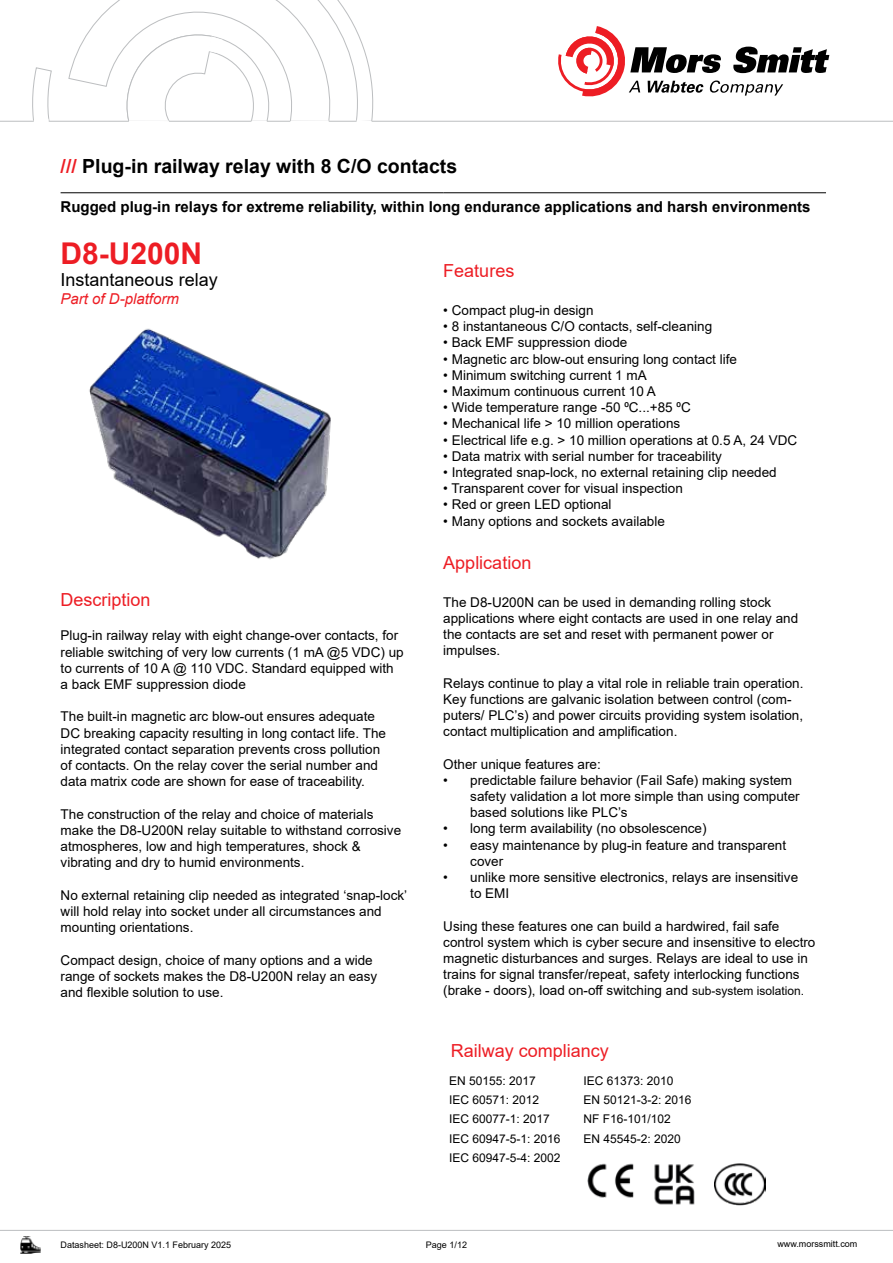
<style>
.page{position:relative;width:893px;height:1263px;background:#fff}
.page>*{position:absolute;margin:0;border:0;box-sizing:border-box;transform-origin:0 0}
.t1{font:700 30px "Arial";color:#ed1d24}
.t2{font:700 19.5px "Arial";color:#000}
.t3{font:18px "Arial";color:#ed1d24}
.t4{font:18px "Arial";color:#000}
.t5{font:700 15px "Arial";color:#000}
.t6{font:italic 15px "Arial";color:#ed1d24}
.t7{font:13.5px/16.2px "Arial";color:#000}
.t8{font:12px "Arial";color:#000}
.t9{font:9px "Arial";color:#000}
.s1{color:#ed1d24}
.s2{font-size:12px}
</style>
<div class="page">
<svg style="left:33px;top:5px;width:356px;height:116px"></svg>
<svg style="left:34px;top:119px;width:15px;height:3px"></svg>
<svg style="left:356px;top:120px;width:16px;height:2px"></svg>
<svg style="left:68px;top:1px;width:274px;height:121px"></svg>
<svg style="left:558px;top:26px;width:271px;height:70px"></svg>
<img style="left:20px;top:1237px;width:21px;height:16px">
<hr style="left:61px;top:192px;width:382px;height:1px;background:#000">
<hr style="left:443px;top:192px;width:383px;height:1px;background:#000">
<img style="left:714px;top:1163px;width:51px;height:42px">
<img style="left:587px;top:1163px;width:47px;height:35px">
<img style="left:654px;top:1164px;width:41px;height:41px">
<img style="left:89px;top:328px;width:242px;height:231px">
<h2 class="t2" style="left:61px;top:152px;width:398px"><span class="s1">///</span> Plug-in railway relay with 8 C/O contacts</h2>
<p class="t5" style="left:61px;top:196px;width:751px">Rugged plug-in relays for extreme reliability, within long endurance applications and harsh environments</p>
<h1 class="t1" style="left:61px;top:233px;width:143px">D8-U200N</h1>
<h3 class="t4" style="left:61px;top:267px;width:159px">Instantaneous relay</h3>
<p class="t6" style="left:61px;top:289px;width:120px">Part of D-platform</p>
<h3 class="t3" style="left:443px;top:258px;width:73px">Features</h3>
<p class="t7" style="left:443px;top:302px;width:152px">• Compact plug-in design</p>
<p class="t7" style="left:443px;top:318px;width:270px">• 8 instantaneous C/O contacts, self-cleaning</p>
<p class="t7" style="left:443px;top:334px;width:186px">• Back EMF suppression diode</p>
<p class="t7" style="left:443px;top:351px;width:295px">• Magnetic arc blow-out ensuring long contact life</p>
<p class="t7" style="left:443px;top:367px;width:205px">• Minimum switching current 1 mA</p>
<p class="t7" style="left:443px;top:383px;width:214px">• Maximum continuous current 10 A</p>
<p class="t7" style="left:443px;top:399px;width:249px">• Wide temperature range -50 ⁰C...+85 ⁰C</p>
<p class="t7" style="left:443px;top:415px;width:238px">• Mechanical life &gt; 10 million operations</p>
<p class="t7" style="left:443px;top:432px;width:356px">• Electrical life e.g. &gt; 10 million operations at 0.5 A, 24 VDC</p>
<p class="t7" style="left:443px;top:448px;width:280px">• Data matrix with serial number for traceability</p>
<p class="t7" style="left:443px;top:464px;width:335px">• Integrated snap-lock, no external retaining clip needed</p>
<p class="t7" style="left:443px;top:480px;width:241px">• Transparent cover for visual inspection</p>
<p class="t7" style="left:443px;top:496px;width:170px">• Red or green LED optional</p>
<p class="t7" style="left:443px;top:513px;width:223px">• Many options and sockets available</p>
<h3 class="t3" style="left:443px;top:550px;width:90px">Application</h3>
<p class="t7" style="left:443px;top:594px;width:356px">The D8-U200N can be used in demanding rolling stock applications where eight contacts are used in one relay and the contacts are set and reset with permanent power or impulses.</p>
<p class="t7" style="left:443px;top:675px;width:362px">Relays continue to play a vital role in reliable train operation.<br>Key functions are galvanic isolation between control (com&shy;puters/ PLC’s) and power circuits providing system isolation, contact multiplication and amplification.</p>
<p class="t7" style="left:443px;top:756px;width:159px">Other unique features are:</p>
<p class="t7" style="left:470px;top:772px;width:331px;text-indent:-27px">• predictable failure behavior (Fail Safe) making system safety validation a lot more simple than using computer based solutions like PLC’s</p>
<p class="t7" style="left:443px;top:820px;width:265px">• long term availability (no obsolescence)</p>
<p class="t7" style="left:470px;top:837px;width:317px;text-indent:-27px">• easy maintenance by plug-in feature and transparent cover</p>
<p class="t7" style="left:470px;top:869px;width:329px;text-indent:-27px">• unlike more sensitive electronics, relays are insensitive to EMI</p>
<p class="t7" style="left:443px;top:918px;width:374px">Using these features one can build a hardwired, fail safe control system which is cyber secure and insensitive to electro magnetic disturbances and surges. Relays are ideal to use in trains for signal transfer/repeat, safety interlocking functions (brake - doors), load on-off switching and <span class="s2">sub-system isolation.</span></p>
<h3 class="t3" style="left:61px;top:587px;width:92px">Description</h3>
<p class="t7" style="left:61px;top:627px;width:345px">Plug-in railway relay with eight change-over contacts, for reliable switching of very low currents (1 mA @5 VDC) up to currents of 10 A @ 110 VDC. Standard equipped with a back EMF suppression diode</p>
<p class="t7" style="left:61px;top:708px;width:327px">The built-in magnetic arc blow-out ensures adequate DC breaking capacity resulting in long contact life. The integrated contact separation prevents cross pollution of contacts. On the relay cover the serial number and data matrix code are shown for ease of traceability.</p>
<p class="t7" style="left:61px;top:806px;width:342px">The construction of the relay and choice of materials make the D8-U200N relay suitable to withstand corrosive atmospheres, low and high temperatures, shock &amp; vibrating and dry to humid environments.</p>
<p class="t7" style="left:61px;top:887px;width:348px">No external retaining clip needed as integrated ‘snap-lock’ will hold relay into socket under all circumstances and mounting orientations.</p>
<p class="t7" style="left:61px;top:951px;width:318px">Compact design, choice of many options and a wide range of sockets makes the D8-U200N relay an easy and flexible solution to use.</p>
<h3 class="t3" style="left:451px;top:1039px;width:160px">Railway compliancy</h3>
<p class="t8" style="left:449px;top:1072px;width:88px">EN 50155: 2017</p>
<p class="t8" style="left:583px;top:1072px;width:92px">IEC 61373: 2010</p>
<p class="t8" style="left:449px;top:1092px;width:92px">IEC 60571: 2012</p>
<p class="t8" style="left:583px;top:1092px;width:110px">EN 50121-3-2: 2016</p>
<p class="t8" style="left:449px;top:1111px;width:102px">IEC 60077-1: 2017</p>
<p class="t8" style="left:583px;top:1111px;width:89px">NF F16-101/102</p>
<p class="t8" style="left:449px;top:1130px;width:113px">IEC 60947-5-1: 2016</p>
<p class="t8" style="left:583px;top:1130px;width:99px">EN 45545-2: 2020</p>
<p class="t8" style="left:449px;top:1149px;width:113px">IEC 60947-5-4: 2002</p>
<p class="t9" style="left:61px;top:1238px;width:172px">Datasheet: D8-U200N V1.1 February 2025</p>
<p class="t9" style="left:426px;top:1239px;width:43px">Page 1/12</p>
<p class="t9" style="left:777px;top:1237px;width:82px">www.morssmitt.com</p>
</div>
